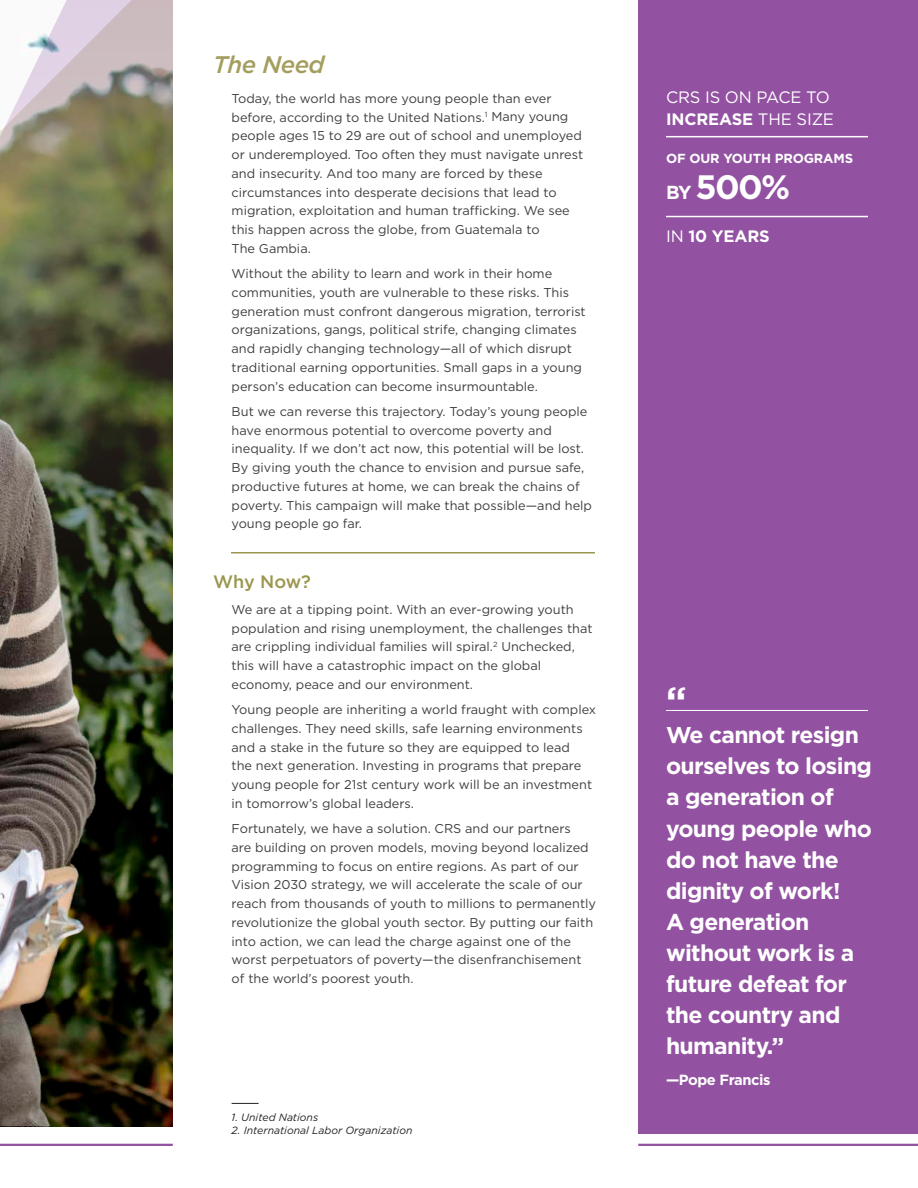
<style>
.page{position:relative;width:918px;height:1188px;background:#fff}
.page>*{position:absolute;margin:0;border:0;box-sizing:border-box;transform-origin:0 0}
.Body_-_Medium_white{font:700 37.95px "Gotham";color:#fff}
.New_pull_quote{font:700 33.9px "Gotham";color:#fff}
.Sub_white{font:italic 500 24px "Gotham";letter-spacing:-.02em;color:#a49e5e}
.Body_-_Medium_white-2{font:700 22.95px/31px "Gotham";letter-spacing:-.03em;color:#fff}
.sub3{font:500 18px "Gotham";letter-spacing:-.015em;color:#9b964f}
.Subhead_1{font:16.5px/21.5px "Gotham";letter-spacing:-.01em;color:#fff}
.Subhead_1-2{font:700 16.5px "Gotham";letter-spacing:-.01em;color:#fff}
.Body_-_Medium_white-3{font:700 14.7px "Gotham";letter-spacing:-.03em;color:#fff}
.Subhead_1-3{font:700 13.2px "Gotham";letter-spacing:-.01em;color:#fff}
.body_-_book_90__-_in{font:12.75px/18.8px "Gotham";color:#3e3e3f}
.t1{font:italic 10.5px "Gotham";color:#231f20}
.s1{font-weight:700}
.s2{font-size:18.9px}
.s3{font-weight:400}
</style>
<div class="page">
<img style="left:137px;top:1012px;width:36px;height:114px">
<img style="left:137px;top:0;width:36px;height:725px">
<div style="left:638px;top:0;width:280px;height:1134px;background:#9252a1"></div>
<hr style="left:666px;top:710px;width:202px;height:1px;background:#fff">
<img style="left:0;top:0;width:137px;height:1126px">
<hr style="left:638px;top:1144px;width:280px;height:2px;background:#9252a1">
<hr style="left:0;top:1144px;width:173px;height:2px;background:#9252a1">
<hr style="left:666px;top:136px;width:202px;height:1px;background:#fff">
<hr style="left:666px;top:216px;width:202px;height:1px;background:#fff">
<svg style="left:232px;top:1103px;width:27px;height:1px"></svg>
<hr style="left:231px;top:552px;width:364px;height:2px;background:#9b964f">
<p class="Sub_white" style="left:213px;top:49px;width:113px">The Need</p>
<p class="body_-_book_90__-_in" style="left:232px;top:89px;width:353px">Today, the world has more young people than ever before, according to the United Nations.<sup>1</sup> Many young people ages 15 to 29 are out of school and unemployed or underemployed. Too often they must navigate unrest and insecurity. And too many are forced by these circumstances into desperate decisions that lead to migration, exploitation and human trafficking. We see this happen across the globe, from Guatemala to<br>The Gambia.</p>
<p class="body_-_book_90__-_in" style="left:232px;top:264px;width:356px">Without the ability to learn and work in their home communities, youth are vulnerable to these risks. This generation must confront dangerous migration, terrorist organizations, gangs, political strife, changing climates and rapidly changing technology—all of which disrupt traditional earning opportunities. Small gaps in a young person’s education can become insurmountable.</p>
<p class="body_-_book_90__-_in" style="left:232px;top:402px;width:362px">But we can reverse this trajectory. Today’s young people have enormous potential to overcome poverty and inequality. If we don’t act now, this potential will be lost.<br>By giving youth the chance to envision and pursue safe, productive futures at home, we can break the chains of poverty. This campaign will make that possible—and help young people go far.</p>
<p class="sub3" style="left:213px;top:570px;width:99px">Why Now?</p>
<p class="body_-_book_90__-_in" style="left:232px;top:600px;width:362px">We are at a tipping point. With an ever-growing youth population and rising unemployment, the challenges that are crippling individual families will spiral.<sup>2</sup> Unchecked, this will have a catastrophic impact on the global economy, peace and our environment.</p>
<p class="body_-_book_90__-_in" style="left:232px;top:700px;width:366px">Young people are inheriting a world fraught with complex challenges. They need skills, safe learning environments and a stake in the future so they are equipped to lead<br>the next generation. Investing in programs that prepare young people for 21st century work will be an investment in tomorrow’s global leaders.</p>
<p class="body_-_book_90__-_in" style="left:232px;top:819px;width:366px">Fortunately, we have a solution. CRS and our partners<br>are building on proven models, moving beyond localized programming to focus on entire regions. As part of our Vision 2030 strategy, we will accelerate the scale of our reach from thousands of youth to millions to permanently revolutionize the global youth sector. By putting our faith into action, we can lead the charge against one of the worst perpetuators of poverty—the disenfranchisement of the world’s poorest youth.</p>
<p class="t1" style="left:232px;top:1111px;width:88px">1. United Nations</p>
<p class="t1" style="left:232px;top:1124px;width:182px">2. International Labor Organization</p>
<p class="Subhead_1" style="left:666px;top:87px;width:169px">CRS IS ON PACE TO<br><span class="s1">INCREASE</span> THE SIZE</p>
<p class="Subhead_1-3" style="left:666px;top:150px;width:189px">OF OUR YOUTH PROGRAMS</p>
<p class="New_pull_quote" style="left:666px;top:164px;width:126px"><span class="s2">BY</span> 500%</p>
<p class="Subhead_1-2" style="left:666px;top:225px;width:105px"><span class="s3">IN</span> 10 YEARS</p>
<p class="Body_-_Medium_white" style="left:666px;top:675px;width:22px">“</p>
<p class="Body_-_Medium_white-2" style="left:666px;top:720px;width:207px">We cannot resign ourselves to losing a generation of young people who do not have the dignity of work!<br>A generation without work is a future defeat for the country and humanity.”</p>
<p class="Body_-_Medium_white-3" style="left:666px;top:1070px;width:106px">—Pope Francis</p>
</div>
